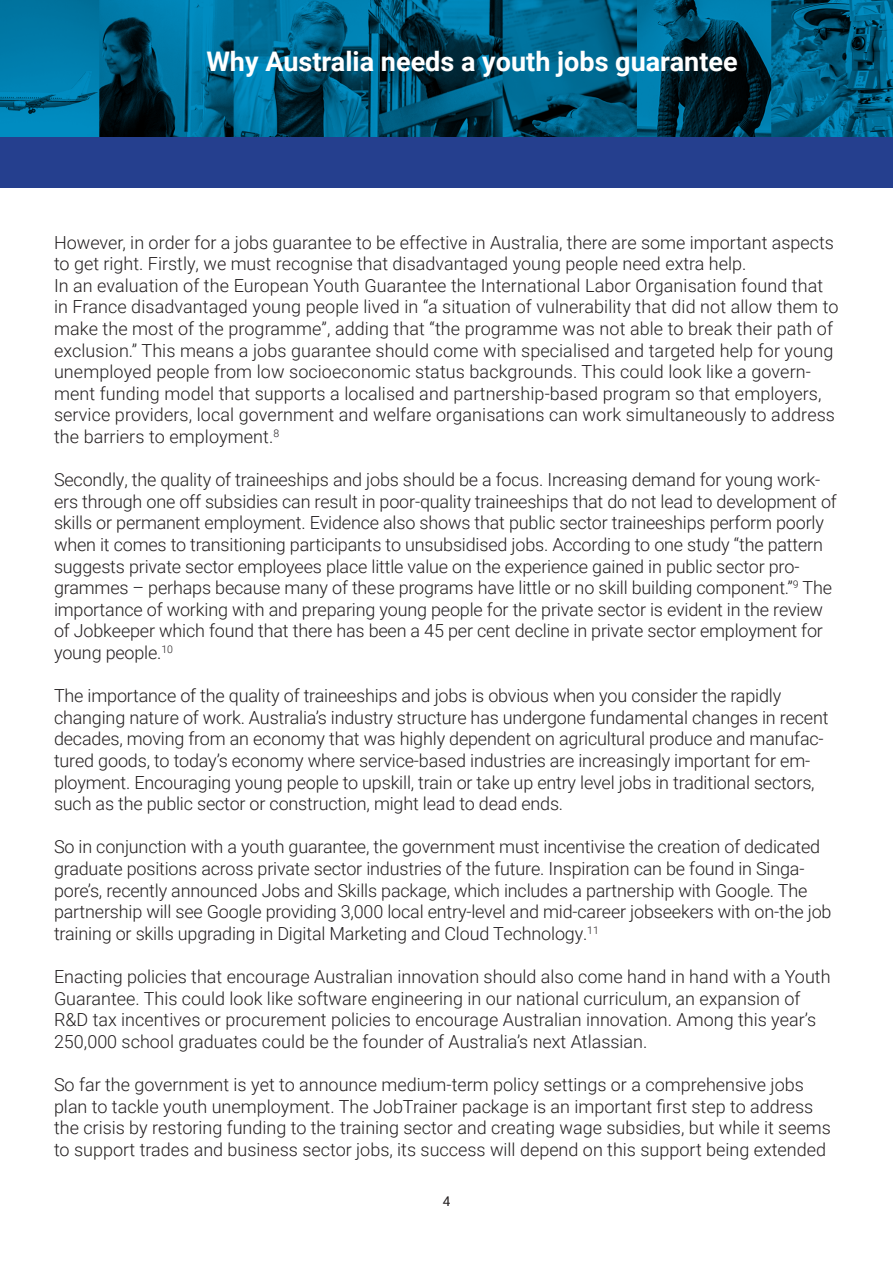
<style>
.page{position:relative;width:893px;height:1263px;background:#fff}
.page>*{position:absolute;margin:0;border:0;box-sizing:border-box;transform-origin:0 0}
.t1{font:700 27px "Roboto";color:#fff}
.Body_Paragraph{font:300 18px/21.6px "Roboto";letter-spacing:-.01em;color:#231f20}
.t2{font:13.5px "Roboto";color:#231f20}
</style>
<div class="page">
<div style="left:0;top:134px;width:893px;height:54px;background:#253f8e"></div>
<img style="left:0;top:0;width:893px;height:136px">
<h1 class="t1" style="left:206px;top:42px;width:533px">Why Australia needs a youth jobs guarantee</h1>
<p class="Body_Paragraph" style="left:54px;top:231px;width:781px">However, in order for a jobs guarantee to be effective in Australia, there are some important aspects to get right. Firstly, we must recognise that disadvantaged young people need extra help.</p>
<p class="Body_Paragraph" style="left:54px;top:274px;width:786px">In an evaluation of the European Youth Guarantee the International Labor Organisation found that in France disadvantaged young people lived in “a situation of vulnerability that did not allow them to make the most of the programme”, adding that “the programme was not able to break their path of exclusion.” This means a jobs guarantee should come with specialised and targeted help for young unemployed people from low socioeconomic status backgrounds. This could look like a govern&shy;ment funding model that supports a localised and partnership-based program so that employers, service providers, local government and welfare organisations can work simultaneously to address the barriers to employment.<sup>8</sup></p>
<p class="Body_Paragraph" style="left:54px;top:468px;width:784px">Secondly, the quality of traineeships and jobs should be a focus. Increasing demand for young work&shy;ers through one off subsidies can result in poor-quality traineeships that do not lead to development of skills or permanent employment. Evidence also shows that public sector traineeships perform poorly when it comes to transitioning participants to unsubsidised jobs. According to one study “the pattern suggests private sector employees place little value on the experience gained in public sector pro&shy;grammes – perhaps because many of these programs have little or no skill building component.”<sup>9</sup> The importance of working with and preparing young people for the private sector is evident in the review of Jobkeeper which found that there has been a 45 per cent decline in private sector employment for young people.<sup>10</sup></p>
<p class="Body_Paragraph" style="left:54px;top:684px;width:776px">The importance of the quality of traineeships and jobs is obvious when you consider the rapidly changing nature of work. Australia’s industry structure has undergone fundamental changes in recent decades, moving from an economy that was highly dependent on agricultural produce and manufac&shy;tured goods, to today’s economy where service-based industries are increasingly important for em&shy;ployment. Encouraging young people to upskill, train or take up entry level jobs in traditional sectors, such as the public sector or construction, might lead to dead ends.</p>
<p class="Body_Paragraph" style="left:54px;top:835px;width:779px">So in conjunction with a youth guarantee, the government must incentivise the creation of dedicated graduate positions across private sector industries of the future. Inspiration can be found in Singa&shy;pore’s, recently announced Jobs and Skills package, which includes a partnership with Google. The partnership will see Google providing 3,000 local entry-level and mid-career jobseekers with on-the job training or skills upgrading in Digital Marketing and Cloud Technology.<sup>11</sup></p>
<p class="Body_Paragraph" style="left:54px;top:965px;width:778px">Enacting policies that encourage Australian innovation should also come hand in hand with a Youth Guarantee. This could look like software engineering in our national curriculum, an expansion of R&amp;D tax incentives or procurement policies to encourage Australian innovation. Among this year’s 250,000 school graduates could be the founder of Australia’s next Atlassian.</p>
<p class="Body_Paragraph" style="left:54px;top:1073px;width:778px">So far the government is yet to announce medium-term policy settings or a comprehensive jobs plan to tackle youth unemployment. The JobTrainer package is an important first step to address the crisis by restoring funding to the training sector and creating wage subsidies, but while it seems to support trades and business sector jobs, its success will depend on this support being extended</p>
<p class="t2" style="left:443px;top:1192px;width:9px">4</p>
</div>
